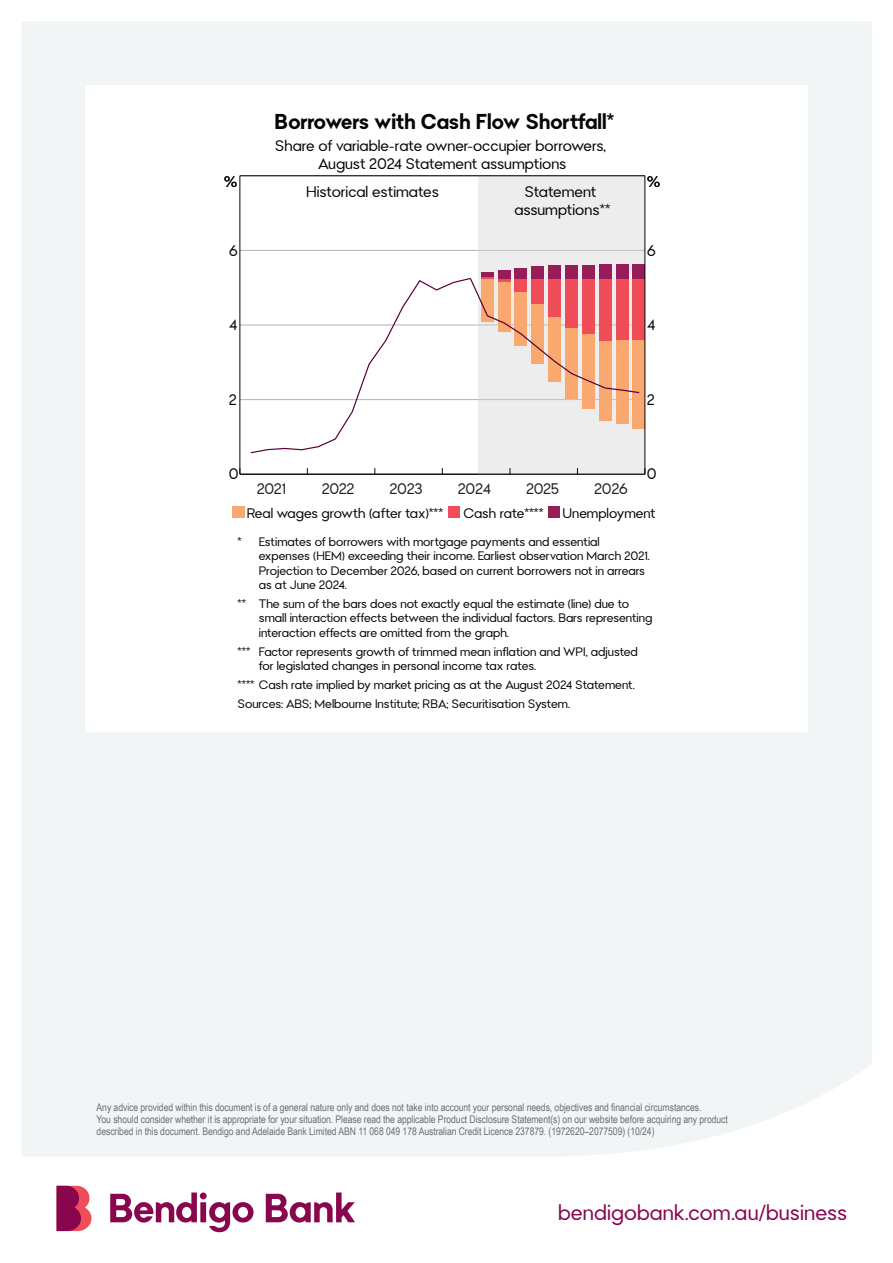
<style>
.page{position:relative;width:893px;height:1263px;background:#fff}
.page>*{position:absolute;margin:0;border:0;box-sizing:border-box;transform-origin:0 0}
.t1{font:700 21px "Bendigo Sans";color:#050504}
.t2{font:21px "Bendigo Sans";letter-spacing:.005em;color:#88064e}
.t3{font:15px/18px "Bendigo Sans";color:#050504;text-align:center}
.t4{font:15px "Bendigo Sans";letter-spacing:.02em;color:#231f20}
.t5{font:13.5px "Bendigo Sans";color:#050504}
.t6{font:12px/14.4px "Bendigo Sans";color:#050504}
.t7{font:10.5px/12px "Arial Narrow";letter-spacing:-.005em;color:#6c6d70}
</style>
<div class="page">
<div style="left:22px;top:22px;width:849px;height:1134px;background:#f2f5f5"></div>
<svg style="left:110px;top:1192px;width:144px;height:40px"></svg>
<svg style="left:266px;top:1192px;width:89px;height:30px"></svg>
<svg style="left:57px;top:1186px;width:34px;height:45px"></svg>
<div style="left:85px;top:85px;width:723px;height:646px;background:#fff"></div>
<hr style="left:240px;top:399px;width:405px;height:1px;background:#b3b3b3">
<hr style="left:240px;top:325px;width:405px;height:1px;background:#b3b3b3">
<hr style="left:240px;top:250px;width:405px;height:1px;background:#b3b3b3">
<hr style="left:240px;top:176px;width:405px;height:1px;background:#b3b3b3">
<div style="left:478px;top:176px;width:167px;height:298px;background:#eeeded"></div>
<div style="left:481px;top:272px;width:13px;height:5px;background:#961d59"></div>
<div style="left:498px;top:270px;width:12px;height:8px;background:#961d59"></div>
<div style="left:515px;top:268px;width:12px;height:10px;background:#961d59"></div>
<div style="left:531px;top:266px;width:13px;height:12px;background:#961d59"></div>
<div style="left:548px;top:265px;width:13px;height:13px;background:#961d59"></div>
<div style="left:565px;top:265px;width:13px;height:13px;background:#961d59"></div>
<div style="left:582px;top:265px;width:13px;height:13px;background:#961d59"></div>
<div style="left:599px;top:264px;width:13px;height:14px;background:#961d59"></div>
<div style="left:616px;top:264px;width:13px;height:14px;background:#961d59"></div>
<div style="left:633px;top:340px;width:12px;height:88px;background:#f9a870"></div>
<div style="left:633px;top:278px;width:12px;height:62px;background:#ef4d58"></div>
<div style="left:633px;top:264px;width:12px;height:14px;background:#961d59"></div>
<svg style="left:249px;top:277px;width:391px;height:177px"></svg>
<hr style="left:240px;top:474px;width:405px;height:1px;background:#050504">
<hr style="left:239px;top:176px;width:1px;height:298px;background:#050504">
<hr style="left:240px;top:175px;width:405px;height:1px;background:#050504">
<hr style="left:644px;top:176px;width:1px;height:298px;background:#050504">
<div style="left:232px;top:506px;width:12px;height:12px;background:#f9a870"></div>
<div style="left:448px;top:506px;width:12px;height:12px;background:#ef4d58"></div>
<div style="left:547px;top:506px;width:12px;height:12px;background:#961d59"></div>
<p class="t3" style="left:224px;top:173px;width:14px">%</p>
<h1 class="t1" style="left:275px;top:108px;width:341px">Borrowers with Cash Flow Shortfall*</h1>
<p class="t3" style="left:275px;top:137px;width:333px">Share of variable-rate owner-occupier borrowers,<br>August 2024 Statement assumptions</p>
<p class="t3" style="left:306px;top:183px;width:134px">Historical estimates</p>
<p class="t3" style="left:514px;top:183px;width:97px">Statement assumptions**</p>
<p class="t3" style="left:647px;top:173px;width:14px">%</p>
<p class="t3" style="left:229px;top:241px;width:10px">6</p>
<p class="t3" style="left:647px;top:241px;width:10px">6</p>
<p class="t3" style="left:229px;top:316px;width:9px">4</p>
<p class="t3" style="left:647px;top:316px;width:9px">4</p>
<p class="t3" style="left:229px;top:390px;width:9px">2</p>
<p class="t3" style="left:647px;top:390px;width:9px">2</p>
<p class="t3" style="left:229px;top:465px;width:11px">0</p>
<p class="t3" style="left:647px;top:465px;width:11px">0</p>
<p class="t4" style="left:257px;top:479px;width:31px">2021</p>
<p class="t4" style="left:322px;top:479px;width:34px">2022</p>
<p class="t4" style="left:390px;top:479px;width:34px">2023</p>
<p class="t4" style="left:458px;top:479px;width:34px">2024</p>
<p class="t4" style="left:526px;top:479px;width:34px">2025</p>
<p class="t4" style="left:595px;top:479px;width:34px">2026</p>
<p class="t5" style="left:247px;top:505px;width:198px">Real wages growth (after tax)***</p>
<p class="t5" style="left:463px;top:505px;width:82px">Cash rate****</p>
<p class="t5" style="left:562px;top:505px;width:94px">Unemployment</p>
<p class="t6" style="left:259px;top:534px;width:392px;text-indent:-21px">* Estimates of borrowers with mortgage payments and essential expenses (HEM) exceeding their income. Earliest observation March 2021.<br>Projection to December 2026, based on current borrowers not in arrears as at June 2024.</p>
<p class="t6" style="left:259px;top:596px;width:395px;text-indent:-21px">** The sum of the bars does not exactly equal the estimate (line) due to small interaction effects between the individual factors. Bars representing interaction effects are omitted from the graph.</p>
<p class="t6" style="left:259px;top:644px;width:381px;text-indent:-21px">*** Factor represents growth of trimmed mean inflation and WPI, adjusted for legislated changes in personal income tax rates.</p>
<p class="t6" style="left:238px;top:675px;width:399px;line-height:18.9px">**** Cash rate implied by market pricing as at the August 2024 Statement.<br>Sources: ABS; Melbourne Institute; RBA; Securitisation System.</p>
<p class="t7" style="left:97px;top:1101px;width:633px">Any advice provided within this document is of a general nature only and does not take into account your personal needs, objectives and financial circumstances.<br>You should consider whether it is appropriate for your situation. Please read the applicable Product Disclosure Statement(s) on our website before acquiring any product described in this document. Bendigo and Adelaide Bank Limited ABN 11 068 049 178 Australian Credit Licence 237879. (1972620–2077509) (10/24)</p>
<h1 class="t2" style="left:558px;top:1199px;width:291px">bendigobank.com.au/business</h1>
</div>
